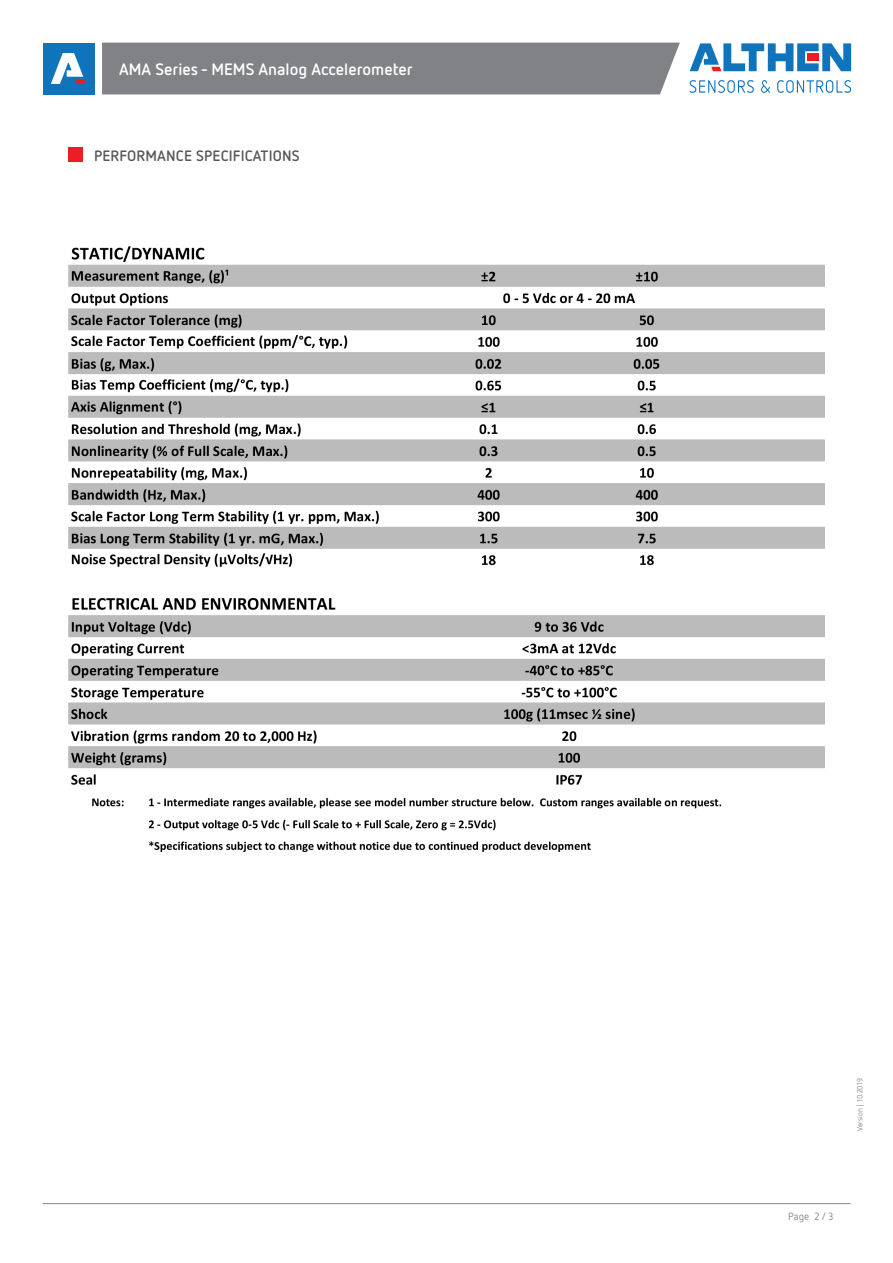
<style>
.page{position:relative;width:893px;height:1263px;background:#fff}
.page>*{position:absolute;margin:0;border:0;box-sizing:border-box;transform-origin:0 0}
._1Head_12pf_Bold{font:700 16.5px "Netto OT";color:#fff}
.Fliesstext_Head_10p{font:700 15px "Netto OT";letter-spacing:.01em;color:#57585a}
.t1{font:10.5px "Netto OT";color:#808285}
.t2{font:7.5px "Netto OT";color:#808285}
</style>
<div class="page">
<div style="left:102px;top:43px;width:578px;height:51px;background:#808285"></div>
<hr style="left:43px;top:1203px;width:807px;height:1px;background:#808285">
<div style="left:43px;top:43px;width:51px;height:51px;background:#1074bc"></div>
<svg style="left:51px;top:53px;width:35px;height:31px"></svg>
<svg style="left:690px;top:80px;width:64px;height:13px"></svg>
<svg style="left:761px;top:80px;width:9px;height:13px"></svg>
<svg style="left:777px;top:80px;width:74px;height:13px"></svg>
<svg style="left:690px;top:43px;width:161px;height:28px"></svg>
<div style="left:68px;top:147px;width:15px;height:15px;background:#ee1d23"></div>
<img style="left:68px;top:247px;width:756px;height:604px">
<p class="_1Head_12pf_Bold" style="left:119px;top:58px;width:295px">AMA Series - MEMS Analog Accelerometer</p>
<p class="Fliesstext_Head_10p" style="left:94px;top:147px;width:207px">PERFORMANCE SPECIFICATIONS</p>
<p class="t2" style="left:855px;top:1131px;width:54px;rotate:-90deg">Version | 10.2019</p>
<p class="t1" style="left:788px;top:1210px;width:47px">Page 2 / 3</p>
</div>
